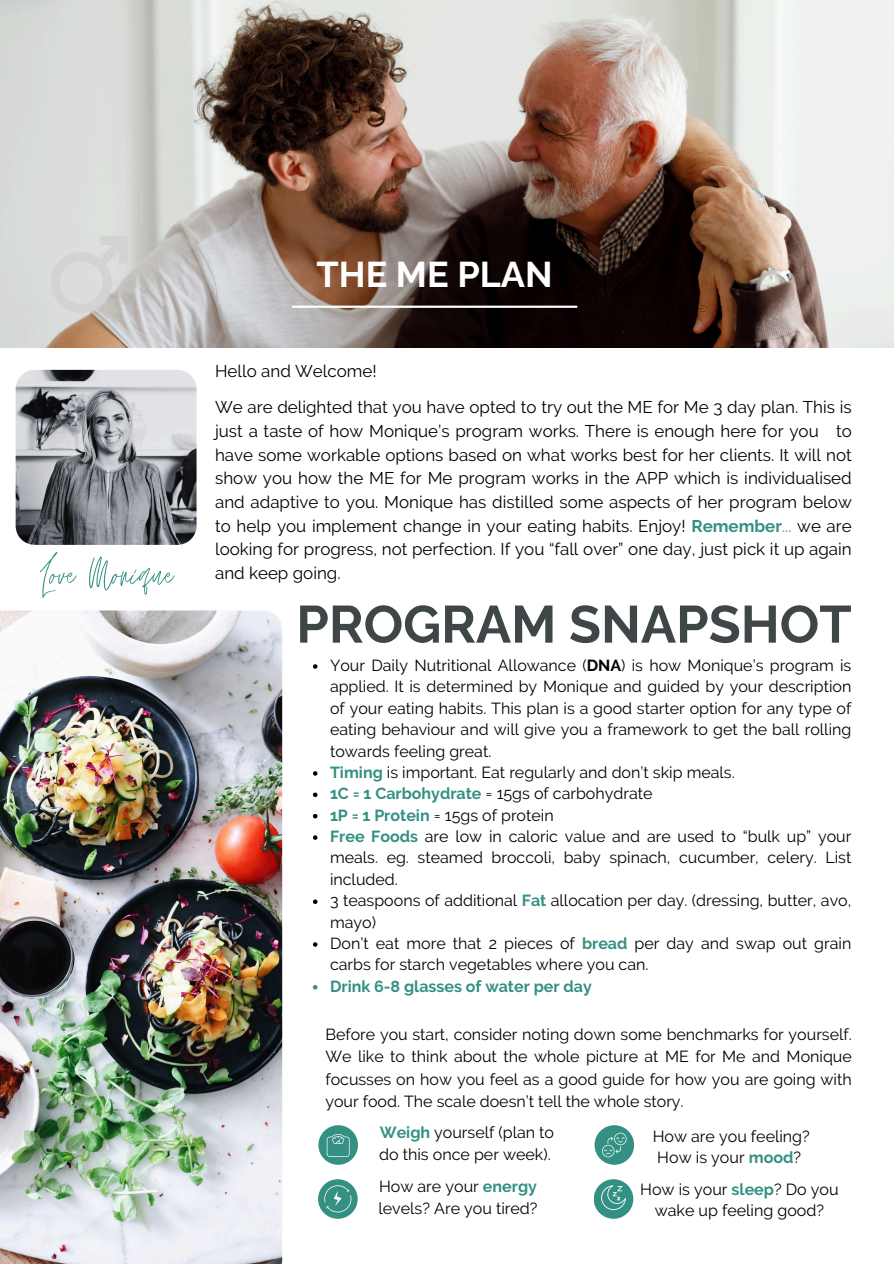
<style>
.page{position:relative;width:894px;height:1264px;background:#fff}
.page>*{position:absolute;margin:0;border:0;box-sizing:border-box;transform-origin:0 0}
.t1{font:54.75px "Jonathan";color:#339083}
.t2{font:700 52.35px "Raleway";color:#3f4647}
.t3{font:700 36px "Raleway";color:#fff}
.t4{font:16.95px/23.7px "Raleway";color:#000;text-align:justify}
.t5{font:16.05px/21.3px "Raleway";color:#000}
.t6{font:700 16.05px "Raleway";color:#339083}
.s1{font-weight:700;color:#339083}
.s2{color:#339083}
.s3{font-weight:700}
</style>
<div class="page">
<img style="left:0;top:610px;width:282px;height:653px">
<img style="left:16px;top:370px;width:180px;height:175px;border-radius:19px">
<svg style="left:313px;top:664px;width:4px;height:4px"></svg>
<svg style="left:313px;top:771px;width:4px;height:4px"></svg>
<svg style="left:313px;top:792px;width:4px;height:5px"></svg>
<svg style="left:313px;top:814px;width:4px;height:4px"></svg>
<svg style="left:313px;top:835px;width:4px;height:4px"></svg>
<svg style="left:313px;top:899px;width:4px;height:5px"></svg>
<svg style="left:313px;top:942px;width:4px;height:4px"></svg>
<svg style="left:313px;top:985px;width:4px;height:4px"></svg>
<div style="left:318px;top:1125px;width:40px;height:39px;background:#339083;border-radius:50%"></div>
<svg style="left:326px;top:1134px;width:23px;height:22px"></svg>
<div style="left:594px;top:1125px;width:40px;height:39px;background:#339083;border-radius:50%"></div>
<svg style="left:602px;top:1132px;width:24px;height:25px"></svg>
<div style="left:318px;top:1179px;width:39px;height:39px;background:#339083;border-radius:50%"></div>
<svg style="left:324px;top:1185px;width:27px;height:27px"></svg>
<div style="left:593px;top:1179px;width:40px;height:39px;background:#339083;border-radius:50%"></div>
<svg style="left:601px;top:1185px;width:24px;height:26px"></svg>
<img style="left:0;top:0;width:893px;height:347px">
<hr style="left:292px;top:305px;width:284px;height:3px;background:#fff">
<svg style="left:47px;top:236px;width:80px;height:80px;background:#d6d5d5"></svg>
<p class="t1" style="left:40px;top:544px;width:135px">Love Monique</p>
<p class="t3" style="left:316px;top:253px;width:237px">THE ME PLAN</p>
<p class="t4" style="left:215px;top:359px;width:163px">Hello and Welcome!</p>
<h3 class="t4" style="left:215px;top:395px;width:638px">We are delighted that you have opted to try out the ME for Me 3 day plan. This is just a taste of how Monique’s program works. There is enough here for you to have some workable options based on what works best for her clients. It will not show you how the ME for Me program works in the APP which is individualised and adaptive to you. Monique has distilled some aspects of her program below to help you implement change in your eating habits. Enjoy! <span class="s1">Remember</span><span class="s2">...</span> we are looking for progress, not perfection. If you “fall over” one day, just pick it up again and keep going.</h3>
<p class="t2" style="left:296px;top:593px;width:556px">PROGRAM SNAPSHOT</p>
<p class="t5" style="left:330px;top:654px;width:522px;text-align:justify">Your Daily Nutritional Allowance (<span class="s3">DNA</span>) is how Monique’s program is applied. It is determined by Monique and guided by your description of your eating habits. This plan is a good starter option for any type of eating behaviour and will give you a framework to get the ball rolling towards feeling great.</p>
<p class="t5" style="left:330px;top:761px;width:406px"><span class="s1">Timing</span> is important. Eat regularly and don’t skip meals.</p>
<h2 class="t5" style="left:330px;top:783px;width:324px"><span class="s1">1C = 1 Carbohydrate</span> = 15gs of carbohydrate</h2>
<h1 class="t5" style="left:330px;top:804px;width:225px"><span class="s1">1P = 1 Protein</span> = 15gs of protein</h1>
<p class="t5" style="left:330px;top:825px;width:522px;text-align:justify"><span class="s1">Free Foods</span> are low in caloric value and are used to “bulk up” your meals. eg. steamed broccoli, baby spinach, cucumber, celery. List included.</p>
<p class="t5" style="left:330px;top:889px;width:522px">3 teaspoons of additional <span class="s1">Fat</span> allocation per day. (dressing, butter, avo, mayo)</p>
<p class="t5" style="left:330px;top:932px;width:522px">Don’t eat more that 2 pieces of <span class="s1">bread</span> per day and swap out grain carbs for starch vegetables where you can.</p>
<p class="t6" style="left:330px;top:976px;width:263px">Drink 6-8 glasses of water per day</p>
<p class="t5" style="left:325px;top:1023px;width:527px;line-height:22.4px;text-align:justify">Before you start, consider noting down some benchmarks for yourself.<br>We like to think about the whole picture at ME for Me and Monique focusses on how you feel as a good guide for how you are going with your food. The scale doesn’t tell the whole story.</p>
<p class="t5" style="left:379px;top:1121px;width:176px"><span class="s1">Weigh</span> yourself (plan to do this once per week).</p>
<p class="t5" style="left:652px;top:1125px;width:159px">How are you feeling?<br>How is your <span class="s1">mood</span>?</p>
<p class="t5" style="left:378px;top:1175px;width:160px">How are your <span class="s1">energy </span>levels? Are you tired?</p>
<p class="t5" style="left:640px;top:1178px;width:200px;text-align:center">How is your <span class="s1">sleep</span>? Do you wake up feeling good?</p>
</div>
